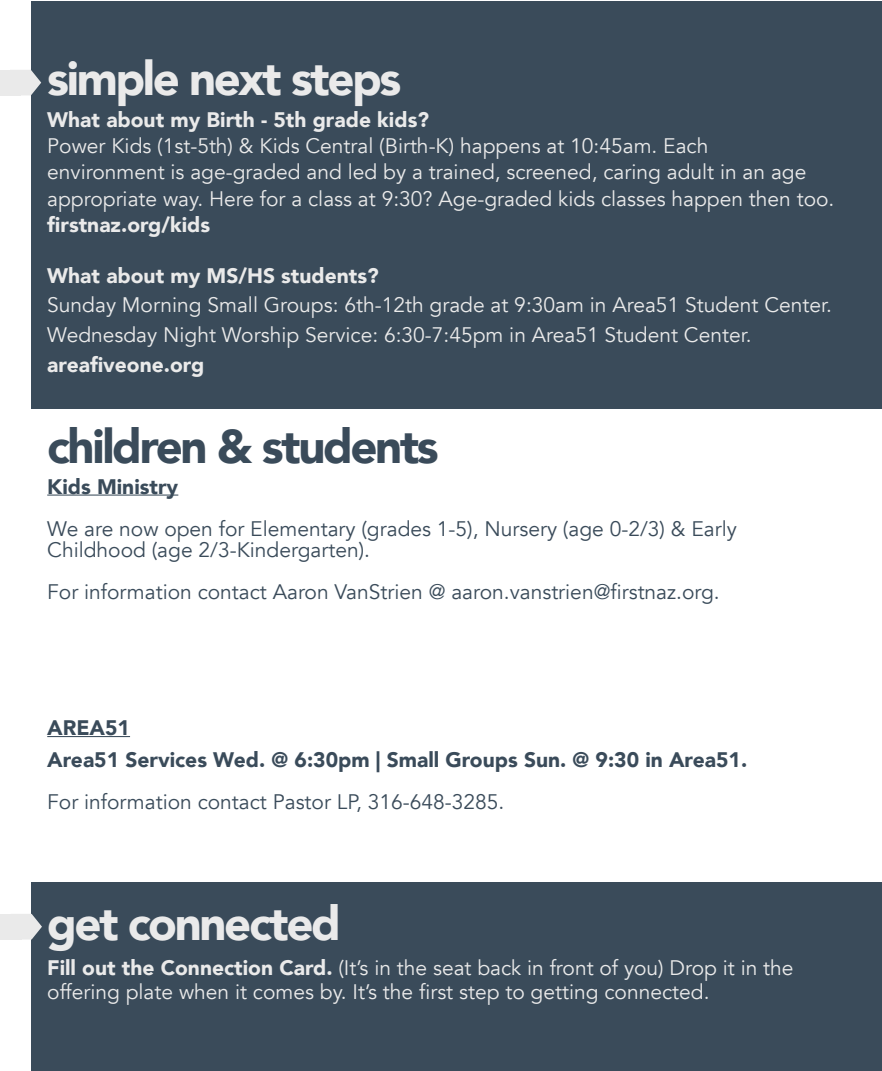
<style>
.page{position:relative;width:882px;height:1071px;background:#fff}
.page>*{position:absolute;margin:0;border:0;box-sizing:border-box;transform-origin:0 0}
.t1{font:900 47.25px "Avenir";letter-spacing:-.05em;color:#eaeaea}
.t2{font:900 47.25px "Avenir";letter-spacing:-.05em;color:#3a4b5a}
.t3{font:21px/26.2px "Avenir";color:#eaeaea}
.t4{font:21px/21px "Avenir";color:#3a4b5a}
.t5{font:900 21px "Avenir";color:#eaeaea}
.t6{font:900 21px/31.5px "Avenir";color:#3a4b5a}
.s1{font-weight:900}
</style>
<div class="page">
<div style="left:32px;top:1px;width:850px;height:408px;background:#3a4b5a"></div>
<div style="left:32px;top:882px;width:850px;height:189px;background:#3a4b5a"></div>
<hr style="left:47px;top:495px;width:131px;height:1px;background:#3a4b5a">
<hr style="left:47px;top:736px;width:83px;height:1px;background:#3a4b5a">
<svg style="left:0;top:70px;width:41px;height:25px"></svg>
<div style="left:0;top:914px;width:22px;height:26px;background:#eaeaea"></div>
<svg style="left:22px;top:914px;width:20px;height:26px"></svg>
<h1 class="t1" style="left:47px;top:38px;width:356px">simple next steps</h1>
<p class="t5" style="left:47px;top:102px;width:383px">What about my Birth - 5th grade kids?</p>
<p class="t3" style="left:47px;top:133px;width:789px">Power Kids (1st-5th) &amp; Kids Central (Birth-K) happens at 10:45am. Each<br>environment is age-graded and led by a trained, screened, caring adult in an age appropriate way. Here for a class at 9:30? Age-graded kids classes happen then too.</p>
<p class="t5" style="left:47px;top:207px;width:164px">firstnaz.org/kids</p>
<p class="t5" style="left:47px;top:257px;width:333px">What about my MS/HS students?</p>
<p class="t3" style="left:47px;top:291px;width:786px;line-height:29.8px">Sunday Morning Small Groups: 6th-12th grade at 9:30am in Area51 Student Center.<br>Wednesday Night Worship Service: 6:30-7:45pm in Area51 Student Center.</p>
<p class="t5" style="left:47px;top:347px;width:159px">areafiveone.org</p>
<h1 class="t2" style="left:47px;top:406px;width:393px">children &amp; students</h1>
<p class="t6" style="left:47px;top:470px;width:133px">Kids Ministry</p>
<p class="t4" style="left:47px;top:518px;width:691px">We are now open for Elementary (grades 1-5), Nursery (age 0-2/3) &amp; Early<br>Childhood (age 2/3-Kindergarten).</p>
<p class="t4" style="left:47px;top:581px;width:674px">For information contact Aaron VanStrien @ aaron.vanstrien@firstnaz.org.</p>
<p class="t6" style="left:47px;top:711px;width:701px">AREA51<br>Area51 Services Wed. @ 6:30pm | Small Groups Sun. @ 9:30 in Area51.</p>
<p class="t4" style="left:47px;top:791px;width:459px">For information contact Pastor LP, 316-648-3285.</p>
<h1 class="t1" style="left:47px;top:883px;width:295px">get connected</h1>
<p class="t3" style="left:47px;top:956px;width:748px;line-height:24.5px"><span class="s1">Fill out the Connection Card.</span> (It’s in the seat back in front of you) Drop it in the offering plate when it comes by. It’s the first step to getting connected.</p>
</div>
